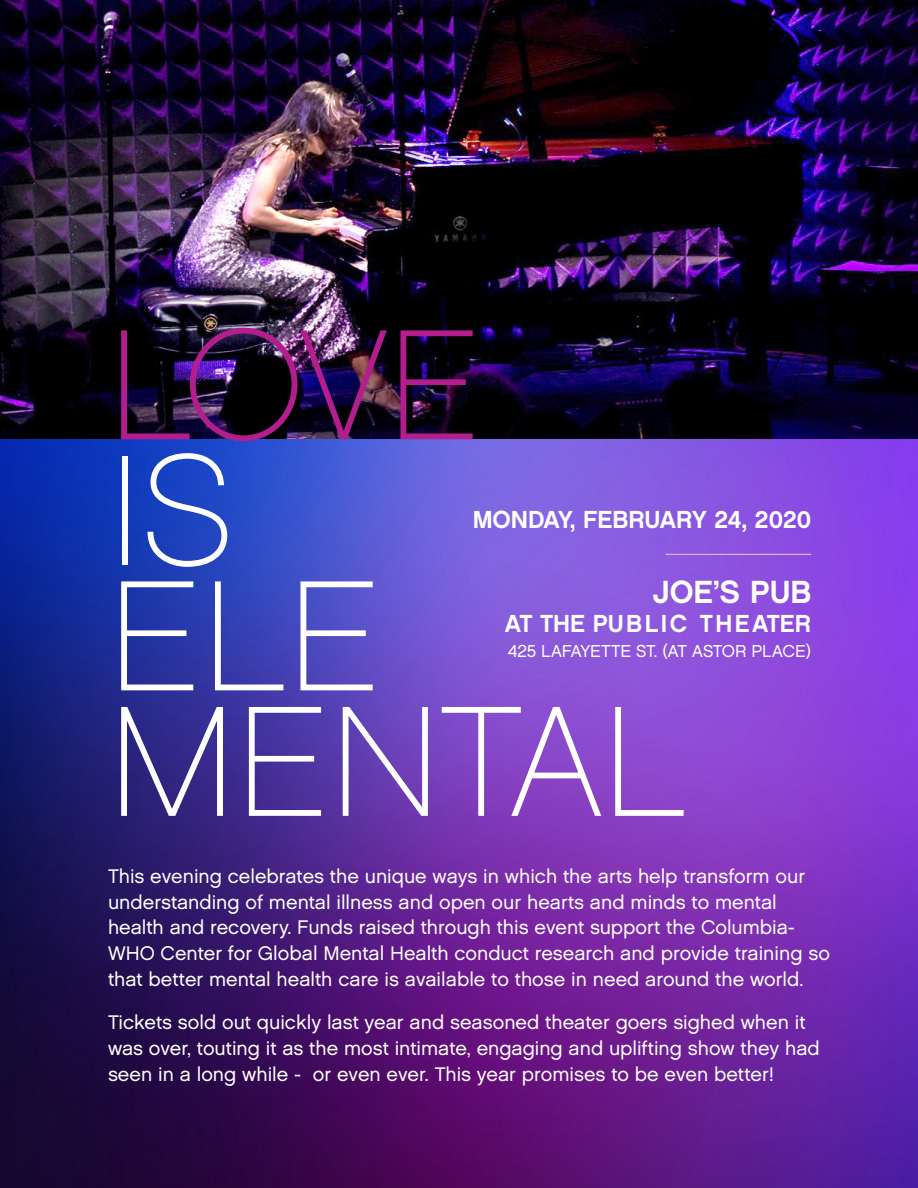
<style>
.page{position:relative;width:918px;height:1188px;background:#fff}
.page>*{position:absolute;margin:0;border:0;box-sizing:border-box;transform-origin:0 0}
.t1{font:156.9px/125.6px "Chalet Paris Nineteen Sixty";color:#fff}
.t2{font:156.9px "Chalet Paris Nineteen Sixty";color:#b41d8e}
.t3{font:31.95px "Chalet New York Nineteen Sixty";color:#fff}
.t4{font:24.6px "Chalet New York Nineteen Sixty";color:#fff}
.t5{font:24.6px "Chalet New York Nineteen Sixty";letter-spacing:.05em;color:#fff}
.t6{font:19.65px/25.8px "Chalet London Nineteen Sixty";color:#fff}
.t7{font:17.25px "Chalet London Nineteen Sixty";color:#fff}
</style>
<div class="page">
<img style="left:0;top:439px;width:918px;height:749px">
<img style="left:0;top:0;width:918px;height:439px">
<hr style="left:666px;top:554px;width:145px;height:1px;background:#e4b1d2">
<h1 class="t2" style="left:108px;top:295px;width:375px">LOVE</h1>
<h1 class="t1" style="left:108px;top:450px;width:581px">IS<br>ELE<br>MENTAL</h1>
<p class="t4" style="left:473px;top:505px;width:340px">MONDAY, FEBRUARY 24, 2020</p>
<h2 class="t3" style="left:653px;top:572px;width:160px">JOE’S PUB</h2>
<p class="t5" style="left:505px;top:609px;width:308px">AT THE PUBLIC THEATER</p>
<p class="t7" style="left:508px;top:640px;width:305px">425 LAFAYETTE ST. (AT ASTOR PLACE)</p>
<p class="t6" style="left:108px;top:863px;width:724px">This evening celebrates the unique ways in which the arts help transform our understanding of mental illness and open our hearts and minds to mental health and recovery. Funds raised through this event support the Columbia-WHO Center for Global Mental Health conduct research and provide training so that better mental health care is available to those in need around the world.</p>
<p class="t6" style="left:108px;top:1009px;width:713px">Tickets sold out quickly last year and seasoned theater goers sighed when it was over, touting it as the most intimate, engaging and uplifting show they had seen in a long while - or even ever. This year promises to be even better!</p>
</div>
